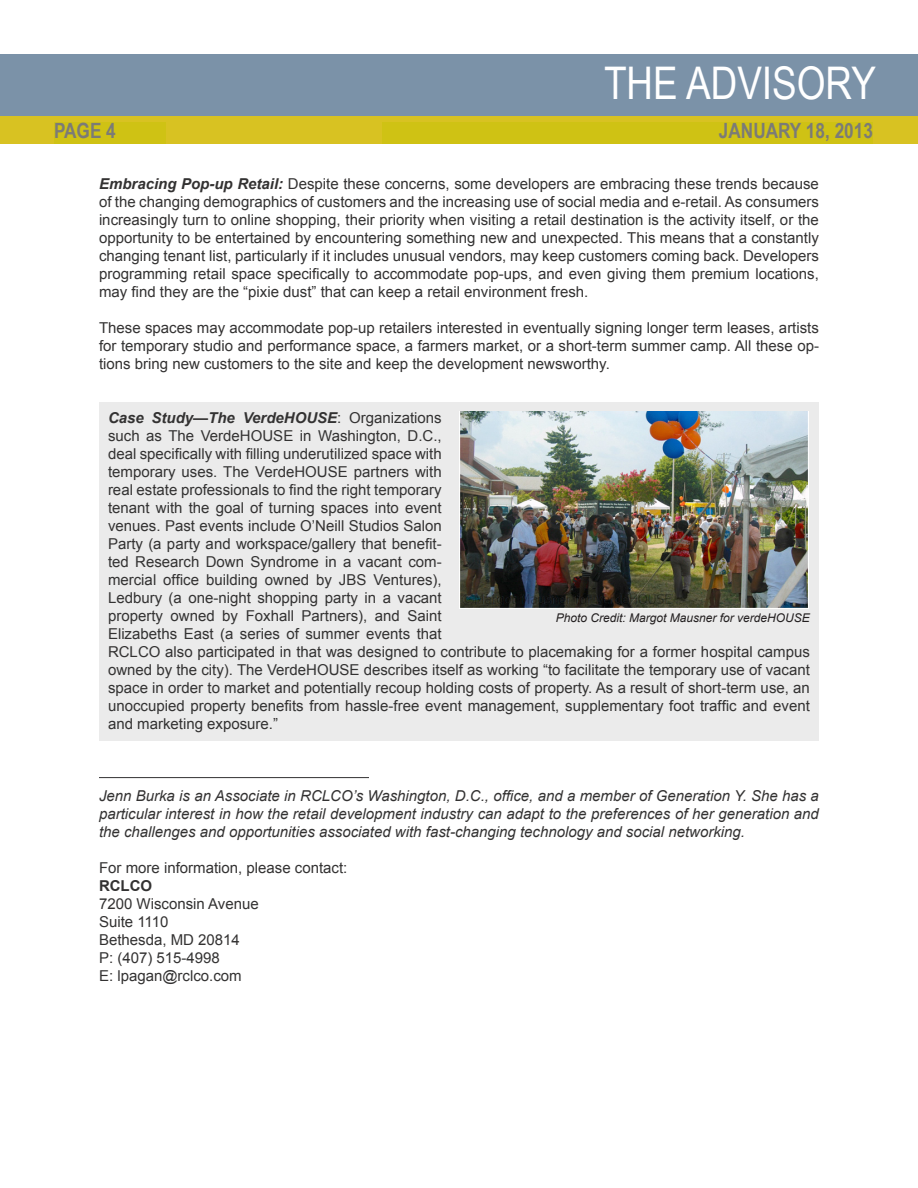
<style>
.page{position:relative;width:918px;height:1188px;background:#fff}
.page>*{position:absolute;margin:0;border:0;box-sizing:border-box;transform-origin:0 0}
.t1{font:45px "Arial Narrow";color:#fff}
.t2{font:700 21px "Arial Narrow";color:#7b7b77}
.t3{font:15px/18px "Arial";color:#333232;text-align:justify}
.t4{font:italic 15px/18px "Arial";color:#333232;text-align:justify}
.t5{font:700 15px "Arial";color:#333232}
.t6{font:italic 12px "Arial";color:#231f20}
.s1{font-weight:700;font-style:italic}
</style>
<div class="page">
<div style="left:99px;top:402px;width:720px;height:339px;background:#ebebeb"></div>
<div style="left:0;top:115px;width:918px;height:29px;background:#d8c222"></div>
<div style="left:0;top:54px;width:918px;height:61px;background:#7b92a8"></div>
<div style="left:54px;top:122px;width:112px;height:22px;background:#cfc214"></div>
<div style="left:382px;top:122px;width:491px;height:22px;background:#cfc214"></div>
<hr style="left:99px;top:777px;width:270px;height:1px;background:#323132">
<img style="left:460px;top:412px;width:348px;height:196px">
<p class="t2" style="left:54px;top:114px;width:63px">PAGE 4</p>
<p class="t1" style="left:604px;top:50px;width:274px">THE ADVISORY</p>
<p class="t2" style="left:719px;top:114px;width:156px">JANUARY 18, 2013</p>
<p class="t3" style="left:99px;top:175px;width:722px"><span class="s1">Embracing Pop-up Retail:</span> Despite these concerns, some developers are embracing these trends because of the changing demographics of customers and the increasing use of social media and e-retail. As consumers increasingly turn to online shopping, their priority when visiting a retail destination is the activity itself, or the opportunity to be entertained by encountering something new and unexpected. This means that a constantly changing tenant list, particularly if it includes unusual vendors, may keep customers coming back. Developers programming retail space specifically to accommodate pop-ups, and even giving them premium locations, may find they are the “pixie dust” that can keep a retail environment fresh.</p>
<p class="t3" style="left:99px;top:319px;width:721px">These spaces may accommodate pop-up retailers interested in eventually signing longer term leases, artists for temporary studio and performance space, a farmers market, or a short-term summer camp. All these op&shy;tions bring new customers to the site and keep the development newsworthy.</p>
<p class="t3" style="left:108px;top:409px;width:703px;text-align:left"><span class="s1">Case Study—The VerdeHOUSE</span>: Organizations<br>such as The VerdeHOUSE in Washington, D.C.,<br>deal specifically with filling underutilized space with<br>temporary uses. The VerdeHOUSE partners with<br>real estate professionals to find the right temporary<br>tenant with the goal of turning spaces into event<br>venues. Past events include O’Neill Studios Salon<br>Party (a party and workspace/gallery that benefit-<br>ted Research Down Syndrome in a vacant com-<br>mercial office building owned by JBS Ventures),<br>Ledbury (a one-night shopping party in a vacant<br>property owned by Foxhall Partners), and Saint<br>Elizabeths East (a series of summer events that<br>RCLCO also participated in that was designed to contribute to placemaking for a former hospital campus owned by the city). The VerdeHOUSE describes itself as working “to facilitate the temporary use of vacant space in order to market and potentially recoup holding costs of property. As a result of short-term use, an unoccupied property benefits from hassle-free event management, supplementary foot traffic and event and marketing exposure.”</p>
<p class="t6" style="left:556px;top:610px;width:256px">Photo Credit: Margot Mausner for verdeHOUSE</p>
<p class="t4" style="left:99px;top:787px;width:721px">Jenn Burka is an Associate in RCLCO’s Washington, D.C., office, and a member of Generation Y. She has a particular interest in how the retail development industry can adapt to the preferences of her generation and the challenges and opportunities associated with fast-changing technology and social networking.</p>
<p class="t3" style="left:99px;top:859px;width:250px">For more information, please contact:</p>
<p class="t5" style="left:99px;top:876px;width:55px">RCLCO</p>
<p class="t3" style="left:99px;top:895px;width:161px">7200 Wisconsin Avenue</p>
<p class="t3" style="left:99px;top:913px;width:71px">Suite 1110</p>
<p class="t3" style="left:99px;top:931px;width:142px">Bethesda, MD 20814</p>
<p class="t3" style="left:99px;top:949px;width:122px">P: (407) 515-4998</p>
<p class="t3" style="left:99px;top:967px;width:144px">E: lpagan@rclco.com</p>
</div>
